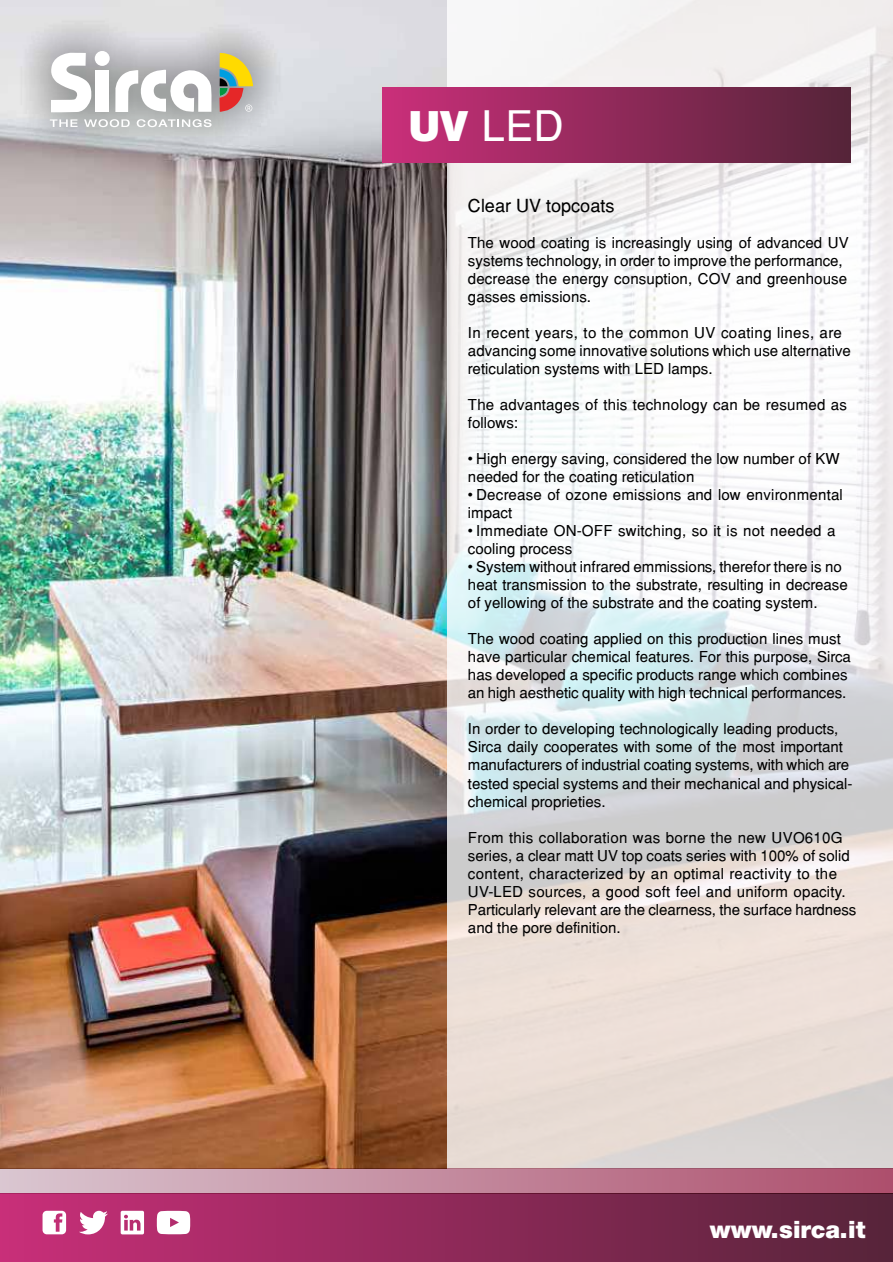
<style>
.page{position:relative;width:893px;height:1262px;background:#fff}
.page>*{position:absolute;margin:0;border:0;box-sizing:border-box;transform-origin:0 0}
.t1{font:42px "Helvetica";color:#fff}
.t2{font:900 24px "Helvetica Neue Cyr";color:#fff}
.t3{font:18px "Helvetica";color:#000}
.t4{font:15px/18px "Helvetica";color:#000}
.s1{font-family:"Helvetica Neue Cyr";font-weight:900}
</style>
<div class="page">
<img style="left:0;top:0;width:446px;height:1168px">
<div style="left:15px;top:15px;width:273px;height:149px;background:#000;opacity:.5"></div>
<svg style="left:49px;top:53px;width:43px;height:59px"></svg>
<div style="left:95px;top:71px;width:14px;height:41px;background:#fff"></div>
<svg style="left:115px;top:65px;width:97px;height:48px"></svg>
<div style="left:95px;top:51px;width:15px;height:15px;background:#fff;border-radius:50%"></div>
<svg style="left:219px;top:52px;width:34px;height:60px;background:#bc9f64"></svg>
<svg style="left:50px;top:119px;width:27px;height:8px"></svg>
<svg style="left:84px;top:119px;width:46px;height:8px"></svg>
<svg style="left:137px;top:119px;width:74px;height:8px"></svg>
<svg style="left:446px;top:0;width:447px;height:1168px"></svg>
<div style="left:383px;top:88px;width:467px;height:74px;background:linear-gradient(to right,#ca2f7a,#552439)"></div>
<div style="left:0;top:1193px;width:893px;height:69px;background:linear-gradient(to right,#c92f79,#562439)"></div>
<div style="left:0;top:1168px;width:893px;height:25px;background:linear-gradient(to right,#dac7d1,#ad4f6c)"></div>
<svg style="left:157px;top:1210px;width:33px;height:24px"></svg>
<svg style="left:121px;top:1210px;width:23px;height:24px"></svg>
<svg style="left:79px;top:1210px;width:29px;height:24px"></svg>
<svg style="left:43px;top:1210px;width:23px;height:24px"></svg>
<h1 class="t1" style="left:408px;top:110px;width:157px"><span class="s1">UV</span> LED</h1>
<p class="t3" style="left:468px;top:199px;width:148px">Clear UV topcoats</p>
<p class="t4" style="left:468px;top:235px;width:382px">The wood coating is increasingly using of advanced UV systems technology, in order to improve the performance, decrease the energy consuption, COV and greenhouse gasses emissions.</p>
<p class="t4" style="left:468px;top:325px;width:384px">In recent years, to the common UV coating lines, are advancing some innovative solutions which use alternative reticulation systems with LED lamps.</p>
<p class="t4" style="left:468px;top:397px;width:380px">The advantages of this technology can be resumed as follows:</p>
<p class="t4" style="left:468px;top:451px;width:373px">• High energy saving, considered the low number of KW needed for the coating reticulation</p>
<p class="t4" style="left:468px;top:487px;width:376px">• Decrease of ozone emissions and low environmental impact</p>
<p class="t4" style="left:468px;top:523px;width:369px">• Immediate ON-OFF switching, so it is not needed a cooling process</p>
<p class="t4" style="left:468px;top:559px;width:381px">• System without infrared emmissions, therefor there is no heat transmission to the substrate, resulting in decrease of yellowing of the substrate and the coating system.</p>
<p class="t4" style="left:468px;top:631px;width:384px">The wood coating applied on this production lines must have particular chemical features. For this purpose, Sirca has developed a specific products range which combines an high aesthetic quality with high technical performances.</p>
<p class="t4" style="left:468px;top:721px;width:386px">In order to developing technologically leading products, Sirca daily cooperates with some of the most important manufacturers of industrial coating systems, with which are tested special systems and their mechanical and physical&shy;chemical proprieties.</p>
<p class="t4" style="left:468px;top:829px;width:390px">From this collaboration was borne the new UVO610G series, a clear matt UV top coats series with 100% of solid content, characterized by an optimal reactivity to the UV-LED sources, a good soft feel and uniform opacity.<br>Particularly relevant are the clearness, the surface hardness and the pore definition.</p>
<h2 class="t2" style="left:710px;top:1220px;width:157px">www.sirca.it</h2>
</div>
